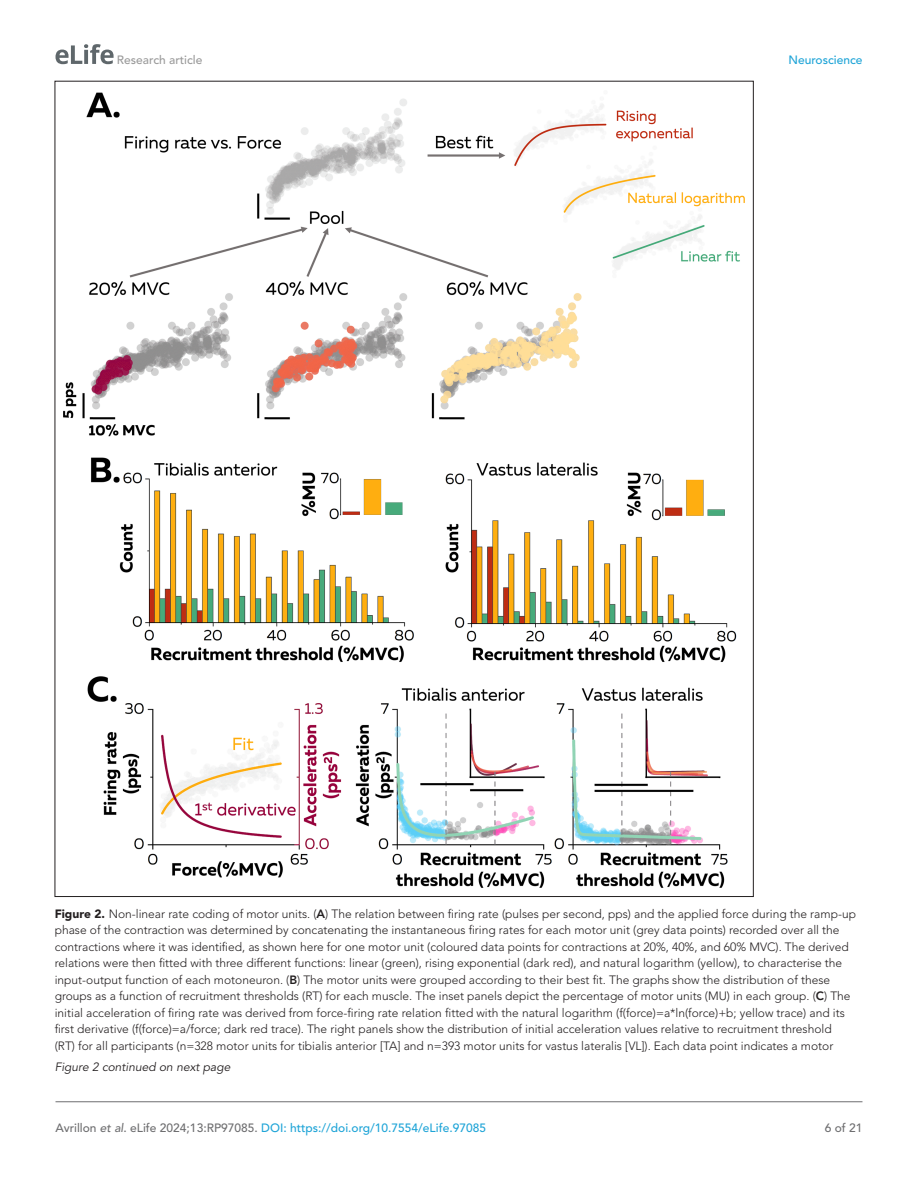
<style>
.page{position:relative;width:918px;height:1188px;background:#fff}
.page>*{position:absolute;margin:0;border:0;box-sizing:border-box;transform-origin:0 0}
.t1{font:300 12px/16.5px "Avenir LT Std";color:#231f20}
.t2{font:500 12px "Avenir LT Std";color:#1ea4d7}
.t3{font:italic 12px "Avenir LT Std";color:#231f20}
.t4{font:500 12px "Avenir LT Std";color:#9a9a9a}
.t5{font:500 12px "Avenir LT Std";color:#6e6e70}
.s1{font-weight:900}
.s2{font-weight:800}
.s3{color:#6e6e70}
.s4{font-style:italic;color:#6e6e70}
</style>
<div class="page">
<svg style="left:56px;top:44px;width:58px;height:20px"></svg>
<hr style="left:56px;top:1101px;width:806px;height:1px;background:#6e6e70">
<img style="left:64px;top:92px;width:680px;height:796px">
<p class="t4" style="left:117px;top:53px;width:87px">Research article</p>
<p class="t2" style="left:788px;top:53px;width:76px">Neuroscience</p>
<p class="t1" style="left:55px;top:905px;width:803px"><span class="s1">Figure 2.</span> Non-linear rate coding of motor units. (<span class="s2">A</span>) The relation between firing rate (pulses per second, pps) and the applied force during the ramp-up phase of the contraction was determined by concatenating the instantaneous firing rates for each motor unit (grey data points) recorded over all the contractions where it was identified, as shown here for one motor unit (coloured data points for contractions at 20%, 40%, and 60% MVC). The derived relations were then fitted with three different functions: linear (green), rising exponential (dark red), and natural logarithm (yellow), to characterise the input-output function of each motoneuron. (<span class="s2">B</span>) The motor units were grouped according to their best fit. The graphs show the distribution of these groups as a function of recruitment thresholds (RT) for each muscle. The inset panels depict the percentage of motor units (MU) in each group. (<span class="s2">C</span>) The initial acceleration of firing rate was derived from force-firing rate relation fitted with the natural logarithm (f(force)=a*ln(force)+b; yellow trace) and its first derivative (f(force)=a/force; dark red trace). The right panels show the distribution of initial acceleration values relative to recruitment threshold<br>(RT) for all participants (n=328 motor units for tibialis anterior [TA] and n=393 motor units for vastus lateralis [VL]). Each data point indicates a motor</p>
<p class="t3" style="left:55px;top:1060px;width:177px">Figure 2 continued on next page</p>
<p class="t2" style="left:56px;top:1121px;width:432px"><span class="s3">Avrillon</span> <span class="s4">et al</span><span class="s3">. eLife 2024;13:RP97085.</span> DOI: https://doi.org/10.7554/eLife.97085</p>
<p class="t5" style="left:825px;top:1121px;width:39px">6 of 21</p>
</div>
